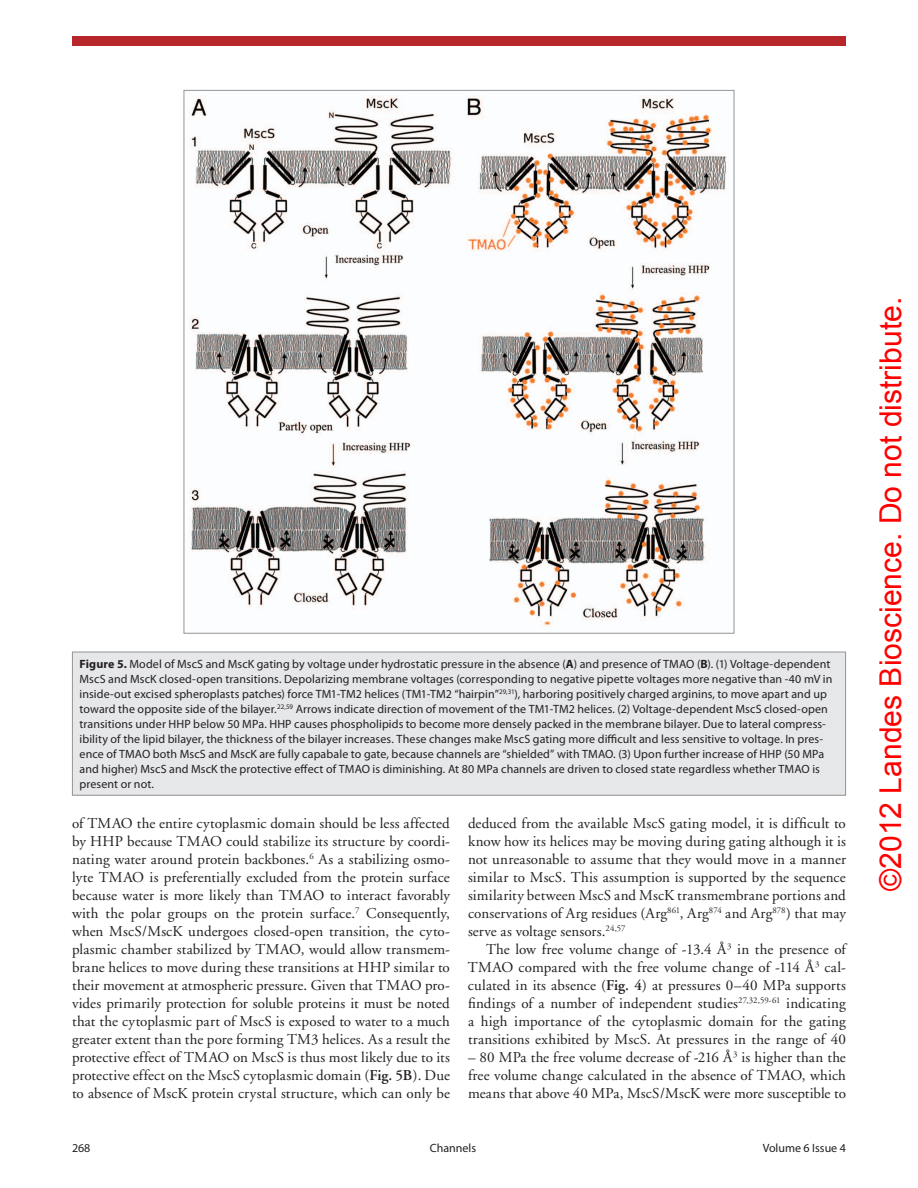
<style>
.page{position:relative;width:918px;height:1188px;background:#fff}
.page>*{position:absolute;margin:0;border:0;box-sizing:border-box;transform-origin:0 0}
.t1{font:30.15px "Arial";color:#f00}
.Body_text{font:15px/18px "Adobe Garamond";letter-spacing:.01em;color:#231f20;text-align:justify}
.Figure_Legend{font:12px/15px "Myriad Pro";letter-spacing:.005em;color:#231f20}
.s1{font-weight:700}
.s2{font-weight:600}
</style>
<div class="page">
<div style="left:72px;top:36px;width:774px;height:10px;background:#b7262b"></div>
<img style="left:189px;top:96px;width:538px;height:531px">
<div style="left:72px;top:652px;width:774px;height:143px;background:#e6e7e9"></div>
<div style="left:72px;top:652px;width:774px;height:144px;border:1px solid #939598"></div>
<p class="Figure_Legend" style="left:80px;top:656px;width:755px"><span class="s1">Figure 5.</span> Model of MscS and MscK gating by voltage under hydrostatic pressure in the absence (<span class="s1">A</span>) and presence of TMAO (<span class="s1">B</span>). (1) Voltage-dependent MscS and MscK closed-open transitions. Depolarizing membrane voltages (corresponding to negative pipette voltages more negative than -40 mV in inside-out excised spheroplasts patches) force TM1-TM2 helices (TM1-TM2 “hairpin”<sup>29,31</sup>), harboring positively charged arginins, to move apart and up toward the opposite side of the bilayer.<sup>22,59</sup> Arrows indicate direction of movement of the TM1-TM2 helices. (2) Voltage-dependent MscS closed-open transitions under HHP below 50 MPa. HHP causes phospholipids to become more densely packed in the membrane bilayer. Due to lateral compress&shy;ibility of the lipid bilayer, the thickness of the bilayer increases. These changes make MscS gating more difficult and less sensitive to voltage. In pres&shy;ence of TMAO both MscS and MscK are fully capabale to gate, because channels are “shielded” with TMAO. (3) Upon further increase of HHP (50 MPa and higher) MscS and MscK the protective effect of TMAO is diminishing. At 80 MPa channels are driven to closed state regardless whether TMAO is present or not.</p>
<p class="Body_text" style="left:72px;top:815px;width:379px">of TMAO the entire cytoplasmic domain should be less affected by HHP because TMAO could stabilize its structure by coordi&shy;nating water around protein backbones.<sup>6</sup> As a stabilizing osmo&shy;lyte TMAO is preferentially excluded from the protein surface because water is more likely than TMAO to interact favorably with the polar groups on the protein surface.<sup>7</sup> Consequently, when MscS/MscK undergoes closed-open transition, the cyto&shy;plasmic chamber stabilized by TMAO, would allow transmem&shy;brane helices to move during these transitions at HHP similar to their movement at atmospheric pressure. Given that TMAO pro&shy;vides primarily protection for soluble proteins it must be noted that the cytoplasmic part of MscS is exposed to water to a much greater extent than the pore forming TM3 helices. As a result the protective effect of TMAO on MscS is thus most likely due to its protective effect on the MscS cytoplasmic domain (<span class="s2">Fig. 5B</span>). Due to absence of MscK protein crystal structure, which can only be</p>
<p class="Body_text" style="left:468px;top:815px;width:379px">deduced from the available MscS gating model, it is difficult to know how its helices may be moving during gating although it is not unreasonable to assume that they would move in a manner similar to MscS. This assumption is supported by the sequence similarity between MscS and MscK transmembrane portions and conservations of Arg residues (Arg<sup>861</sup>, Arg<sup>874</sup> and Arg<sup>878</sup>) that may serve as voltage sensors.<sup>24,57</sup></p>
<p class="Body_text" style="left:468px;top:941px;width:379px;text-indent:18px">The low free volume change of -13.4 Å<sup>3</sup> in the presence of TMAO compared with the free volume change of -114 Å<sup>3</sup> cal&shy;culated in its absence (<span class="s2">Fig. 4</span>) at pressures 0–40 MPa supports findings of a number of independent studies<sup>27,32,59-61</sup> indicating a high importance of the cytoplasmic domain for the gating transitions exhibited by MscS. At pressures in the range of 40</p>
<p class="Body_text" style="left:468px;top:1049px;width:379px">– 80 MPa the free volume decrease of -216 Å<sup>3</sup> is higher than the free volume change calculated in the absence of TMAO, which means that above 40 MPa, MscS/MscK were more susceptible to</p>
<p class="Figure_Legend" style="left:72px;top:1140px;width:20px">268</p>
<p class="Figure_Legend" style="left:430px;top:1140px;width:48px">Channels</p>
<p class="Figure_Legend" style="left:763px;top:1140px;width:85px">Volume 6 Issue 4</p>
<h1 class="t1" style="left:871px;top:891px;width:595px;rotate:-90deg">©2012 Landes Bioscience. Do not distribute.</h1>
</div>
